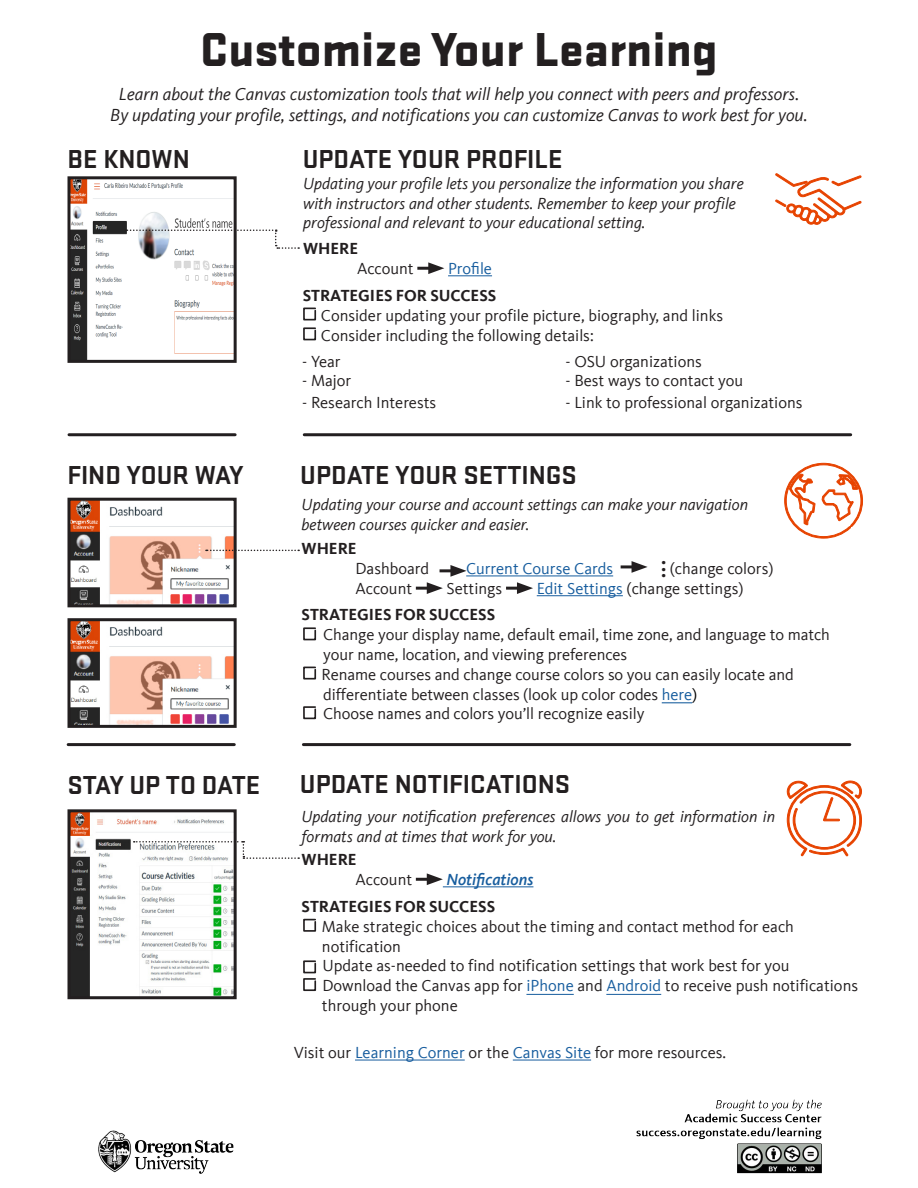
<style>
.page{position:relative;width:918px;height:1188px;background:#fff}
.page>*{position:absolute;margin:0;border:0;box-sizing:border-box;transform-origin:0 0}
.t1{font:900 49.5px "Stratum 2";color:#231f20}
.t2{font:30px "Minion Pro";color:#231f20}
.t3{font:700 27px "Stratum 2";color:#231f20}
.t4{font:italic 18px/21.6px "Kievit Offc";color:#231f20;text-align:center}
.t5{font:16.5px/19.8px "Kievit Offc";color:#231f20}
.t6{font:italic 16.5px/19.8px "Kievit Offc";color:#231f20}
.t7{font:700 16.5px "Kievit Offc";color:#231f20}
.t8{font:16.5px "Kievit Offc";color:#175d9e}
.t9{font:italic 500 16.5px "Kievit Offc";color:#175d9e}
.s1{color:#175d9e}
.s2{color:#000}
</style>
<div class="page">
<hr style="left:662px;top:702px;width:30px;height:1px;background:#175d9e">
<hr style="left:466px;top:575px;width:147px;height:1px;background:#175d9e">
<hr style="left:537px;top:595px;width:86px;height:1px;background:#175d9e">
<hr style="left:621px;top:565px;width:16px;height:3px;background:#231f20">
<svg style="left:632px;top:561px;width:16px;height:12px"></svg>
<hr style="left:416px;top:587px;width:16px;height:3px;background:#231f20">
<svg style="left:427px;top:582px;width:16px;height:12px"></svg>
<hr style="left:506px;top:587px;width:17px;height:3px;background:#231f20">
<svg style="left:517px;top:582px;width:16px;height:12px"></svg>
<svg style="left:786px;top:780px;width:76px;height:77px"></svg>
<svg style="left:775px;top:173px;width:87px;height:52px"></svg>
<img style="left:72px;top:813px;width:161px;height:182px">
<div style="left:68px;top:809px;width:169px;height:190px;border:3px solid #231f20"></div>
<img style="left:71px;top:502px;width:162px;height:101px">
<div style="left:67px;top:498px;width:170px;height:109px;border:3px solid #231f20"></div>
<svg style="left:784px;top:433px;width:79px;height:106px"></svg>
<hr style="left:355px;top:1060px;width:110px;height:1px;background:#175d9e">
<hr style="left:513px;top:1060px;width:78px;height:1px;background:#175d9e">
<hr style="left:448px;top:275px;width:44px;height:1px;background:#175d9e">
<hr style="left:417px;top:267px;width:17px;height:3px;background:#231f20">
<svg style="left:428px;top:262px;width:16px;height:12px"></svg>
<hr style="left:443px;top:886px;width:90px;height:1px;background:#175d9e">
<hr style="left:416px;top:878px;width:16px;height:3px;background:#231f20">
<svg style="left:427px;top:873px;width:16px;height:12px"></svg>
<hr style="left:440px;top:569px;width:16px;height:3px;background:#231f20">
<svg style="left:450px;top:565px;width:17px;height:12px"></svg>
<hr style="left:69px;top:433px;width:166px;height:3px;background:#231f20">
<hr style="left:304px;top:433px;width:547px;height:3px;background:#231f20">
<img style="left:72px;top:180px;width:161px;height:179px">
<div style="left:68px;top:176px;width:169px;height:187px;border:3px solid #231f20"></div>
<hr style="left:68px;top:743px;width:166px;height:3px;background:#231f20">
<hr style="left:303px;top:743px;width:547px;height:3px;background:#231f20">
<svg style="left:303px;top:307px;width:14px;height:14px"></svg>
<svg style="left:303px;top:327px;width:14px;height:14px"></svg>
<svg style="left:303px;top:627px;width:14px;height:14px"></svg>
<svg style="left:303px;top:666px;width:14px;height:14px"></svg>
<svg style="left:303px;top:706px;width:14px;height:14px"></svg>
<svg style="left:303px;top:918px;width:14px;height:14px"></svg>
<svg style="left:303px;top:960px;width:14px;height:32px"></svg>
<svg style="left:125px;top:229px;width:174px;height:20px"></svg>
<img style="left:72px;top:622px;width:161px;height:102px">
<div style="left:68px;top:618px;width:169px;height:110px;border:3px solid #231f20"></div>
<svg style="left:206px;top:550px;width:93px;height:1px"></svg>
<svg style="left:134px;top:841px;width:165px;height:18px"></svg>
<hr style="left:526px;top:994px;width:48px;height:1px;background:#175d9e">
<hr style="left:606px;top:994px;width:55px;height:1px;background:#175d9e">
<img style="left:98px;top:1099px;width:724px;height:75px">
<p class="t1" style="left:200px;top:13px;width:519px">Customize Your Learning</p>
<p class="t4" style="left:110px;top:83px;width:699px">Learn about the Canvas customization tools that will help you connect with peers and professors.<br>By updating your profile, settings, and notifications you can customize Canvas to work best for you.</p>
<p class="t3" style="left:68px;top:140px;width:124px">BE KNOWN</p>
<p class="t3" style="left:303px;top:140px;width:261px">UPDATE YOUR PROFILE</p>
<p class="t6" style="left:303px;top:173px;width:442px">Updating your profile lets you personalize the information you share with instructors and other students. Remember to keep your profile professional and relevant to your educational setting.</p>
<p class="t7" style="left:303px;top:239px;width:57px">WHERE</p>
<p class="t5" style="left:357px;top:259px;width:58px">Account</p>
<p class="t8" style="left:448px;top:259px;width:45px">Profile</p>
<p class="t7" style="left:303px;top:286px;width:195px">STRATEGIES FOR SUCCESS</p>
<p class="t5" style="left:321px;top:306px;width:404px">Consider updating your profile picture, biography, and links<br>Consider including the following details:</p>
<p class="t5" style="left:566px;top:351px;width:138px">- OSU organizations</p>
<p class="t5" style="left:566px;top:371px;width:179px">- Best ways to contact you</p>
<p class="t5" style="left:566px;top:393px;width:239px">- Link to professional organizations</p>
<p class="t5" style="left:302px;top:351px;width:40px">- Year</p>
<p class="t5" style="left:302px;top:371px;width:51px">- Major</p>
<p class="t5" style="left:302px;top:393px;width:136px">- Research Interests</p>
<p class="t3" style="left:67px;top:457px;width:178px">FIND YOUR WAY</p>
<p class="t3" style="left:300px;top:457px;width:278px">UPDATE YOUR SETTINGS</p>
<p class="t6" style="left:302px;top:495px;width:448px">Updating your course and account settings can make your navigation between courses quicker and easier.</p>
<p class="t7" style="left:302px;top:539px;width:57px">WHERE</p>
<p class="t2" style="left:635px;top:579px;width:22px;rotate:-90deg">...</p>
<p class="t5" style="left:356px;top:559px;width:75px">Dashboard</p>
<p class="t8" style="left:466px;top:559px;width:148px">Current Course Cards</p>
<p class="t5" style="left:670px;top:559px;width:105px">(change colors)</p>
<p class="t5" style="left:356px;top:579px;width:58px">Account</p>
<p class="t5" style="left:447px;top:579px;width:57px">Settings</p>
<p class="t5" style="left:537px;top:579px;width:208px"><span class="s1">Edit Settings</span> (change settings)</p>
<p class="t7" style="left:302px;top:605px;width:195px">STRATEGIES FOR SUCCESS</p>
<p class="t5" style="left:322px;top:625px;width:510px">Change your display name, default email, time zone, and language to match your name, location, and viewing preferences<br>Rename courses and change course colors so you can easily locate and differentiate between classes (look up color codes <span class="s1">here</span><span class="s2">)<br></span>Choose names and colors you’ll recognize easily</p>
<p class="t3" style="left:67px;top:767px;width:194px">STAY UP TO DATE</p>
<p class="t3" style="left:300px;top:765px;width:272px">UPDATE NOTIFICATIONS</p>
<p class="t6" style="left:302px;top:806px;width:475px">Updating your notification preferences allows you to get information in formats and at times that work for you.</p>
<p class="t7" style="left:302px;top:850px;width:57px">WHERE</p>
<p class="t5" style="left:356px;top:870px;width:58px">Account</p>
<p class="t9" style="left:447px;top:870px;width:88px">Notifications</p>
<p class="t7" style="left:302px;top:897px;width:195px">STRATEGIES FOR SUCCESS</p>
<p class="t5" style="left:322px;top:917px;width:538px">Make strategic choices about the timing and contact method for each notification<br>Update as-needed to find notification settings that work best for you Download the Canvas app for <span class="s1">iPhone</span> and <span class="s1">Android</span> to receive push notifications through your phone</p>
<p class="t5" style="left:294px;top:1043px;width:434px">Visit our <span class="s1">Learning Corner</span> or the <span class="s1">Canvas Site</span> for more resources.</p>
</div>
